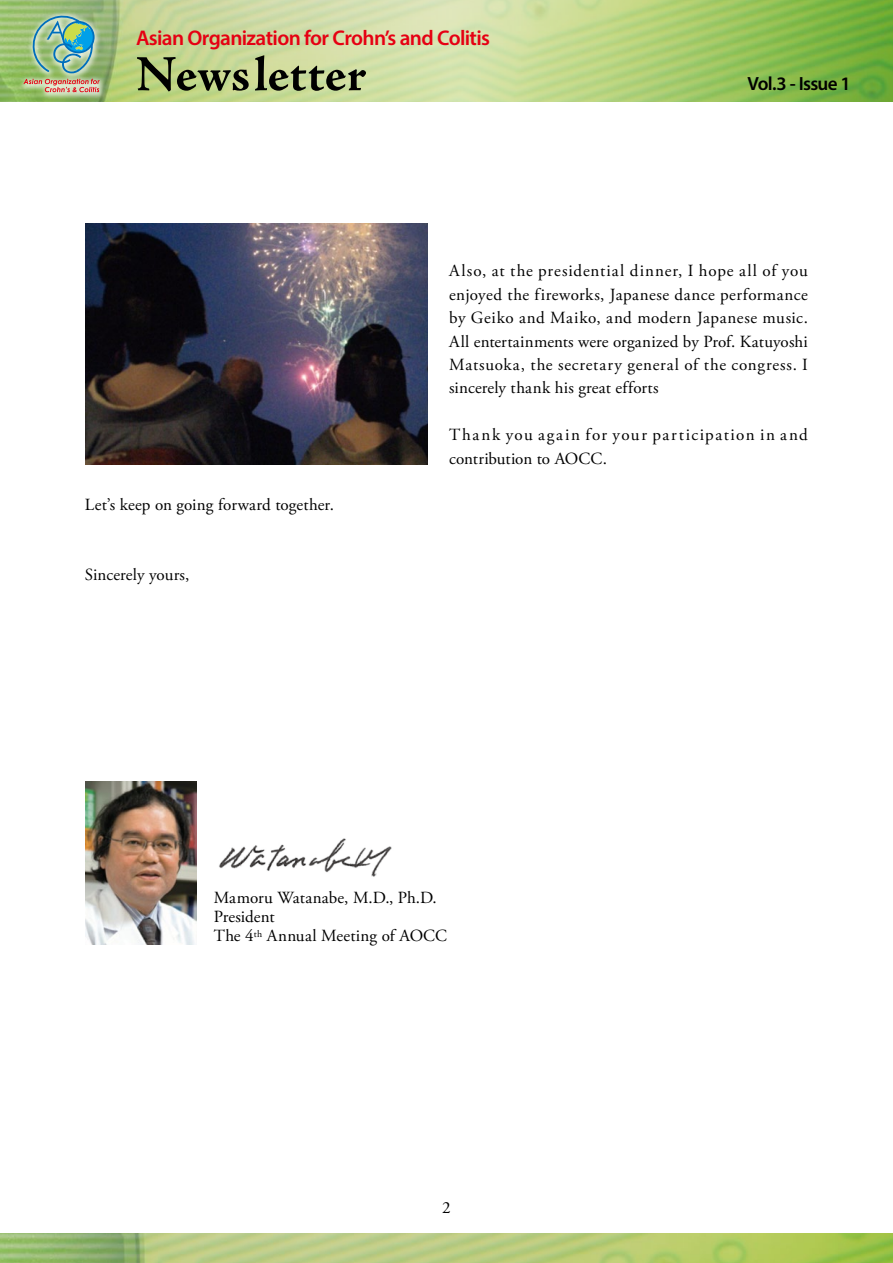
<style>
.page{position:relative;width:893px;height:1263px;background:#fff}
.page>*{position:absolute;margin:0;border:0;box-sizing:border-box;transform-origin:0 0}
.t1{font:700 51px "Adobe Jenson Pro";color:#000}
.t2{font:600 21.3px "Myriad Pro";letter-spacing:-.03em;color:#e60012}
.t3{font:600 19.2px "Myriad Pro";letter-spacing:-.04em;color:#000}
.t4{font:16.95px/23.4px "Adobe Garamond Pro";letter-spacing:.015em;color:#000;text-align:justify}
.t5{font:16.95px/23.4px "Adobe Garamond Pro";letter-spacing:.075em;color:#000}
</style>
<div class="page">
<svg style="left:0;top:0;width:893px;height:102px;background:#b5d084"></svg>
<img style="left:0;top:1233px;width:893px;height:30px">
<div style="left:18px;top:10px;width:89px;height:90px;background:#fff;opacity:.75"></div>
<svg style="left:23px;top:79px;width:77px;height:13px"></svg>
<svg style="left:31px;top:15px;width:64px;height:58px;background:#85b9a0"></svg>
<img style="left:85px;top:781px;width:111px;height:163px">
<img style="left:219px;top:838px;width:173px;height:39px">
<img style="left:85px;top:224px;width:343px;height:241px">
<p class="t2" style="left:136px;top:24px;width:356px">Asian Organization for Crohn’s and Colitis</p>
<h1 class="t1" style="left:136px;top:45px;width:232px">Newsletter</h1>
<p class="t3" style="left:748px;top:72px;width:105px">Vol.3 - Issue 1</p>
<p class="t4" style="left:85px;top:494px;width:250px">Let’s keep on going forward together.</p>
<p class="t4" style="left:85px;top:564px;width:106px">Sincerely yours,</p>
<p class="t4" style="left:449px;top:260px;width:360px">Also, at the presidential dinner, I hope all of you enjoyed the fireworks, Japanese dance performance by Geiko and Maiko, and modern Japanese music.<br>All entertainments were organized by Prof. Katuyoshi Matsuoka, the secretary general of the congress. I sincerely thank his great efforts</p>
<p class="t5" style="left:449px;top:424px;width:360px">Thank you again for your participation in and contribution to AOCC.</p>
<p class="t4" style="left:214px;top:889px;width:235px;line-height:19.2px;text-align:left">Mamoru Watanabe, M.D., Ph.D.<br>President<br>The 4<sup>th</sup> Annual Meeting of AOCC</p>
<p class="t4" style="left:442px;top:1197px;width:10px">2</p>
</div>
